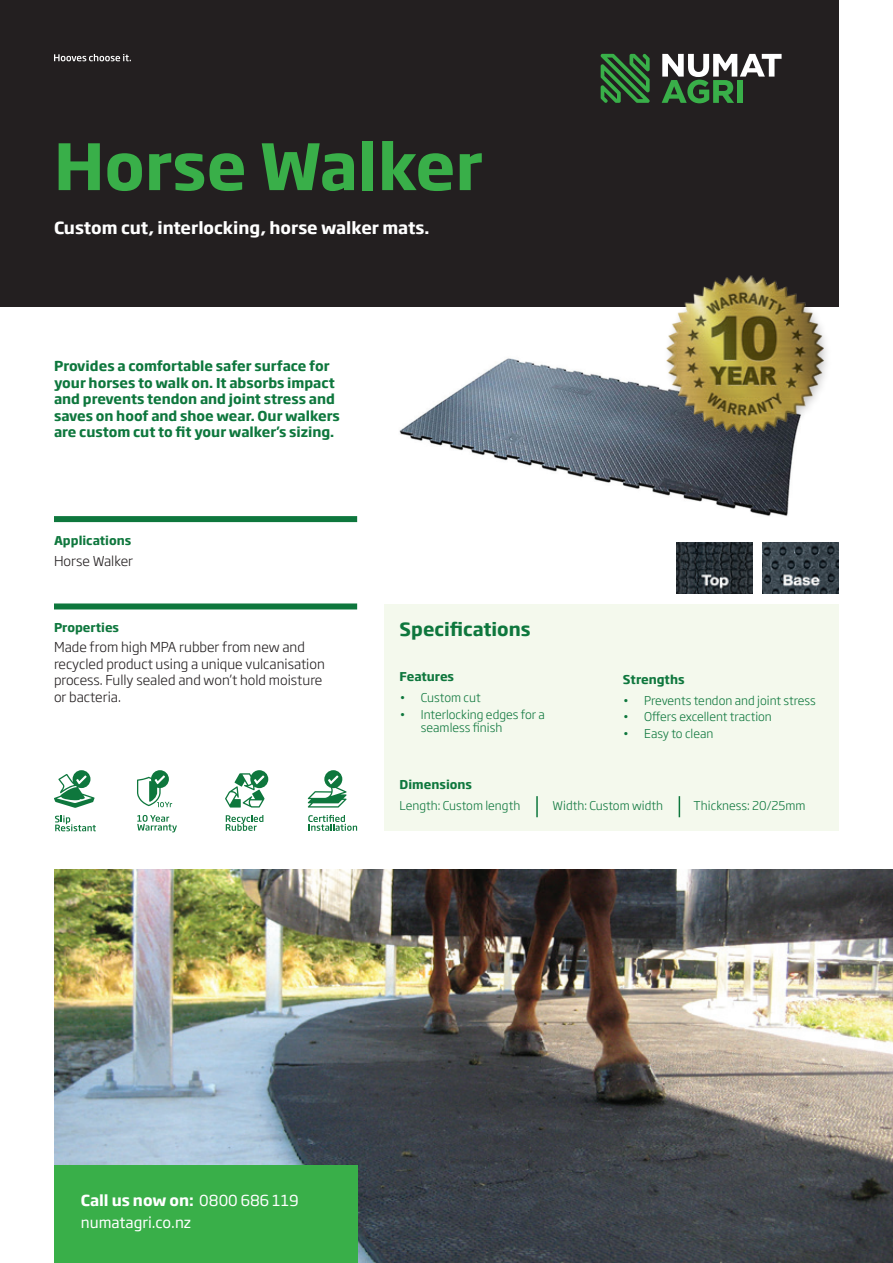
<style>
.page{position:relative;width:893px;height:1263px;background:#fff}
.page>*{position:absolute;margin:0;border:0;box-sizing:border-box;transform-origin:0 0}
.t1{font:700 63px "Soho Gothic Pro";color:#39af49}
.t2{font:700 18px "Soho Gothic Pro";color:#0e773d}
.t3{font:700 16.5px "Soho Gothic Pro";color:#fff}
.t4{font:15px/22.5px "Soho Gothic Pro";color:#fff}
.t5{font:700 13.5px/16.5px "Soho Gothic Pro";color:#0e773d}
.t6{font:300 13.5px/16.5px "Soho Gothic Pro";color:#231f20}
.t7{font:300 12px/13.5px "Soho Gothic Pro";color:#0e773d}
.t8{font:700 12px "Soho Gothic Pro";color:#0e773d}
.s1{font-weight:700}
</style>
<div class="page">
<img style="left:54px;top:869px;width:839px;height:394px">
<div style="left:0;top:0;width:839px;height:306px;background:#231f20"></div>
<div style="left:385px;top:604px;width:454px;height:227px;background:#f4f9ed"></div>
<img style="left:399px;top:358px;width:395px;height:158px">
<div style="left:54px;top:516px;width:303px;height:6px;background:#0e773d"></div>
<div style="left:54px;top:603px;width:303px;height:6px;background:#0e773d"></div>
<svg style="left:54px;top:54px;width:77px;height:7px"></svg>
<img style="left:676px;top:542px;width:77px;height:51px">
<img style="left:762px;top:542px;width:77px;height:51px">
<hr style="left:536px;top:796px;width:2px;height:21px;background:#0e773d">
<svg style="left:679px;top:796px;width:1px;height:21px"></svg>
<div style="left:54px;top:1165px;width:303px;height:98px;background:#39af49"></div>
<svg style="left:137px;top:770px;width:35px;height:37px"></svg>
<svg style="left:137px;top:815px;width:40px;height:17px"></svg>
<svg style="left:308px;top:770px;width:39px;height:37px"></svg>
<svg style="left:308px;top:815px;width:49px;height:16px"></svg>
<svg style="left:225px;top:770px;width:43px;height:37px"></svg>
<svg style="left:226px;top:815px;width:37px;height:16px"></svg>
<svg style="left:55px;top:815px;width:41px;height:16px"></svg>
<svg style="left:54px;top:770px;width:41px;height:38px"></svg>
<svg style="left:601px;top:54px;width:49px;height:49px"></svg>
<svg style="left:662px;top:54px;width:120px;height:49px"></svg>
<div style="left:737px;top:80px;width:5px;height:23px;background:#39af49"></div>
<img style="left:653px;top:275px;width:186px;height:174px">
<h1 class="t1" style="left:54px;top:117px;width:430px">Horse Walker</h1>
<p class="t3" style="left:54px;top:214px;width:377px">Custom cut, interlocking, horse walker mats.</p>
<p class="t5" style="left:54px;top:357px;width:287px">Provides a comfortable safer surface for your horses to walk on. It absorbs impact and prevents tendon and joint stress and saves on hoof and shoe wear. Our walkers are custom cut to fit your walker’s sizing.</p>
<p class="t8" style="left:54px;top:531px;width:79px">Applications</p>
<p class="t6" style="left:54px;top:552px;width:81px">Horse Walker</p>
<p class="t8" style="left:54px;top:618px;width:67px">Properties</p>
<p class="t6" style="left:54px;top:638px;width:272px">Made from high MPA rubber from new and recycled product using a unique vulcanisation process. Fully sealed and won’t hold moisture or bacteria.</p>
<h2 class="t2" style="left:400px;top:615px;width:133px">Specifications</h2>
<p class="t8" style="left:400px;top:667px;width:56px">Features</p>
<p class="t7" style="left:400px;top:690px;width:83px">• Custom cut</p>
<p class="t7" style="left:421px;top:707px;width:126px;text-indent:-21px">• Interlocking edges for a seamless finish</p>
<p class="t8" style="left:623px;top:670px;width:63px">Strengths</p>
<p class="t7" style="left:623px;top:693px;width:194px">• Prevents tendon and joint stress</p>
<p class="t7" style="left:623px;top:709px;width:150px">• Offers excellent traction</p>
<p class="t7" style="left:623px;top:726px;width:92px">• Easy to clean</p>
<p class="t8" style="left:400px;top:775px;width:74px">Dimensions</p>
<p class="t7" style="left:400px;top:798px;width:122px">Length: Custom length</p>
<p class="t7" style="left:553px;top:798px;width:112px">Width: Custom width</p>
<p class="t7" style="left:694px;top:798px;width:113px">Thickness: 20/25mm</p>
<p class="t4" style="left:81px;top:1188px;width:219px"><span class="s1">Call us now on:</span> 0800 686 119 numatagri.co.nz</p>
</div>
